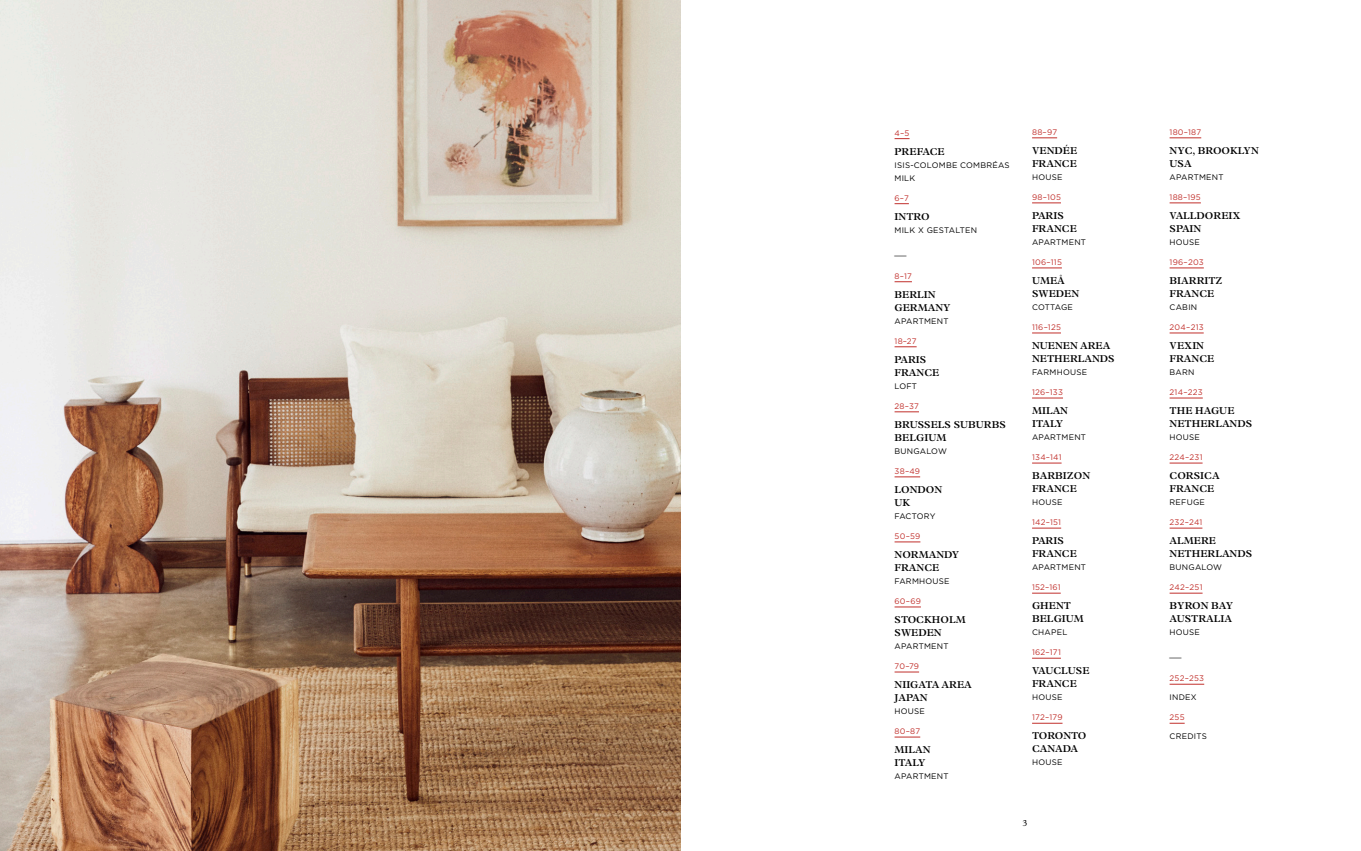
<style>
.page{position:relative;width:1361px;height:851px;background:#fff}
.page>*{position:absolute;margin:0;border:0;box-sizing:border-box;transform-origin:0 0}
.t1{font:12px "Plantin MT Pro";color:#000}
.t2{font:600 10px/13px "Plantin MT Pro";color:#000}
.t3{font:9px "Plantin MT Pro";color:#000}
.t4{font:8px/13px "Gotham";letter-spacing:.03em;color:#000}
.t5{font:8px "Gotham";letter-spacing:.03em;color:#c1302c}
.t6{font:8px "Gotham";letter-spacing:-.005em;color:#000}
.t7{font:8px "Gotham";color:#000}
</style>
<div class="page">
<img style="left:0;top:0;width:680px;height:850px">
<svg style="left:894px;top:138px;width:15px;height:1px"></svg>
<svg style="left:894px;top:203px;width:15px;height:1px"></svg>
<svg style="left:894px;top:281px;width:18px;height:1px"></svg>
<svg style="left:894px;top:346px;width:22px;height:1px"></svg>
<svg style="left:894px;top:411px;width:25px;height:1px"></svg>
<svg style="left:894px;top:476px;width:26px;height:1px"></svg>
<svg style="left:894px;top:541px;width:26px;height:1px"></svg>
<svg style="left:894px;top:606px;width:27px;height:1px"></svg>
<svg style="left:894px;top:671px;width:25px;height:1px"></svg>
<svg style="left:894px;top:736px;width:26px;height:1px"></svg>
<svg style="left:1032px;top:137px;width:25px;height:1px"></svg>
<svg style="left:1032px;top:202px;width:29px;height:1px"></svg>
<hr style="left:1032px;top:267px;width:30px;height:1px;background:#c1302c">
<svg style="left:1032px;top:332px;width:29px;height:1px"></svg>
<hr style="left:1032px;top:397px;width:31px;height:1px;background:#c1302c">
<svg style="left:1032px;top:462px;width:29px;height:1px"></svg>
<svg style="left:1032px;top:527px;width:29px;height:1px"></svg>
<svg style="left:1032px;top:592px;width:28px;height:1px"></svg>
<svg style="left:1032px;top:657px;width:29px;height:1px"></svg>
<hr style="left:1032px;top:722px;width:30px;height:1px;background:#c1302c">
<hr style="left:1169px;top:137px;width:32px;height:1px;background:#c1302c">
<hr style="left:1169px;top:202px;width:32px;height:1px;background:#c1302c">
<hr style="left:1169px;top:267px;width:35px;height:1px;background:#c1302c">
<hr style="left:1169px;top:332px;width:34px;height:1px;background:#c1302c">
<hr style="left:1169px;top:397px;width:33px;height:1px;background:#c1302c">
<hr style="left:1169px;top:462px;width:33px;height:1px;background:#c1302c">
<hr style="left:1169px;top:527px;width:33px;height:1px;background:#c1302c">
<hr style="left:1169px;top:592px;width:33px;height:1px;background:#c1302c">
<hr style="left:1169px;top:683px;width:35px;height:1px;background:#c1302c">
<svg style="left:1169px;top:722px;width:15px;height:1px"></svg>
<p class="t5" style="left:894px;top:128px;width:16px">4–5</p>
<p class="t2" style="left:894px;top:145px;width:52px">PREFACE</p>
<p class="t4" style="left:894px;top:158px;width:117px">ISIS-COLOMBE COMBRÉAS<br>MILK</p>
<p class="t5" style="left:894px;top:193px;width:16px">6–7</p>
<p class="t2" style="left:894px;top:210px;width:37px">INTRO</p>
<p class="t4" style="left:894px;top:223px;width:84px">MILK X GESTALTEN</p>
<p class="t1" style="left:894px;top:248px;width:13px">—</p>
<p class="t5" style="left:894px;top:271px;width:19px">8–17</p>
<p class="t2" style="left:894px;top:288px;width:58px">BERLIN<br>GERMANY</p>
<p class="t4" style="left:894px;top:314px;width:55px">APARTMENT</p>
<p class="t5" style="left:894px;top:336px;width:24px">18–27</p>
<p class="t2" style="left:894px;top:353px;width:46px">PARIS<br>FRANCE</p>
<p class="t4" style="left:894px;top:379px;width:24px">LOFT</p>
<p class="t5" style="left:894px;top:401px;width:26px">28–37</p>
<p class="t2" style="left:894px;top:418px;width:113px">BRUSSELS SUBURBS<br>BELGIUM</p>
<p class="t4" style="left:894px;top:444px;width:54px">BUNGALOW</p>
<p class="t5" style="left:894px;top:466px;width:27px">38–49</p>
<p class="t2" style="left:894px;top:483px;width:49px">LONDON<br>UK</p>
<p class="t6" style="left:894px;top:511px;width:42px">FACTORY</p>
<p class="t5" style="left:894px;top:531px;width:27px">50–59</p>
<p class="t2" style="left:894px;top:548px;width:66px">NORMANDY<br>FRANCE</p>
<p class="t4" style="left:894px;top:574px;width:57px">FARMHOUSE</p>
<p class="t5" style="left:894px;top:596px;width:28px">60–69</p>
<p class="t2" style="left:894px;top:613px;width:73px">STOCKHOLM<br>SWEDEN</p>
<p class="t4" style="left:894px;top:639px;width:55px">APARTMENT</p>
<p class="t5" style="left:894px;top:661px;width:26px">70–79</p>
<p class="t2" style="left:894px;top:678px;width:79px">NIIGATA AREA<br>JAPAN</p>
<p class="t4" style="left:894px;top:704px;width:32px">HOUSE</p>
<p class="t5" style="left:894px;top:726px;width:27px">80–87</p>
<p class="t2" style="left:894px;top:743px;width:38px">MILAN<br>ITALY</p>
<p class="t4" style="left:894px;top:769px;width:55px">APARTMENT</p>
<p class="t5" style="left:1032px;top:127px;width:27px">88–97</p>
<p class="t2" style="left:1032px;top:144px;width:47px">VENDÉE<br>FRANCE</p>
<p class="t4" style="left:1032px;top:170px;width:32px">HOUSE</p>
<p class="t5" style="left:1032px;top:192px;width:30px">98–105</p>
<p class="t2" style="left:1032px;top:209px;width:46px">PARIS<br>FRANCE</p>
<p class="t4" style="left:1032px;top:235px;width:55px">APARTMENT</p>
<p class="t5" style="left:1032px;top:257px;width:31px">106–115</p>
<p class="t2" style="left:1032px;top:274px;width:49px">UMEÅ<br>SWEDEN</p>
<p class="t7" style="left:1032px;top:302px;width:42px">COTTAGE</p>
<p class="t5" style="left:1032px;top:322px;width:30px">116–125</p>
<p class="t2" style="left:1032px;top:339px;width:84px">NUENEN AREA<br>NETHERLANDS</p>
<p class="t4" style="left:1032px;top:365px;width:57px">FARMHOUSE</p>
<p class="t5" style="left:1032px;top:387px;width:32px">126–133</p>
<p class="t2" style="left:1032px;top:404px;width:38px">MILAN<br>ITALY</p>
<p class="t4" style="left:1032px;top:430px;width:55px">APARTMENT</p>
<p class="t5" style="left:1032px;top:452px;width:31px">134–141</p>
<p class="t2" style="left:1032px;top:469px;width:60px">BARBIZON<br>FRANCE</p>
<p class="t4" style="left:1032px;top:495px;width:32px">HOUSE</p>
<p class="t5" style="left:1032px;top:517px;width:31px">142–151</p>
<p class="t2" style="left:1032px;top:534px;width:46px">PARIS<br>FRANCE</p>
<p class="t4" style="left:1032px;top:560px;width:55px">APARTMENT</p>
<p class="t5" style="left:1032px;top:582px;width:30px">152–161</p>
<p class="t2" style="left:1032px;top:599px;width:53px">GHENT<br>BELGIUM</p>
<p class="t4" style="left:1032px;top:625px;width:37px">CHAPEL</p>
<p class="t5" style="left:1032px;top:647px;width:30px">162–171</p>
<p class="t2" style="left:1032px;top:664px;width:59px">VAUCLUSE<br>FRANCE</p>
<p class="t4" style="left:1032px;top:690px;width:32px">HOUSE</p>
<p class="t5" style="left:1032px;top:712px;width:32px">172–179</p>
<p class="t2" style="left:1032px;top:729px;width:56px">TORONTO<br>CANADA</p>
<p class="t4" style="left:1032px;top:755px;width:32px">HOUSE</p>
<p class="t3" style="left:1022px;top:817px;width:6px">3</p>
<p class="t5" style="left:1169px;top:127px;width:33px">180–187</p>
<p class="t2" style="left:1169px;top:144px;width:91px">NYC, BROOKLYN<br>USA</p>
<p class="t4" style="left:1169px;top:170px;width:55px">APARTMENT</p>
<p class="t5" style="left:1169px;top:192px;width:33px">188–195</p>
<p class="t2" style="left:1169px;top:209px;width:72px">VALLDOREIX<br>SPAIN</p>
<p class="t4" style="left:1169px;top:235px;width:32px">HOUSE</p>
<p class="t5" style="left:1169px;top:257px;width:36px">196–203</p>
<p class="t2" style="left:1169px;top:274px;width:55px">BIARRITZ<br>FRANCE</p>
<p class="t4" style="left:1169px;top:300px;width:29px">CABIN</p>
<p class="t5" style="left:1169px;top:322px;width:36px">204–213</p>
<p class="t2" style="left:1169px;top:339px;width:46px">VEXIN<br>FRANCE</p>
<p class="t4" style="left:1169px;top:365px;width:26px">BARN</p>
<p class="t5" style="left:1169px;top:387px;width:35px">214–223</p>
<p class="t2" style="left:1169px;top:404px;width:84px">THE HAGUE<br>NETHERLANDS</p>
<p class="t4" style="left:1169px;top:430px;width:32px">HOUSE</p>
<p class="t5" style="left:1169px;top:452px;width:34px">224–231</p>
<p class="t2" style="left:1169px;top:469px;width:51px">CORSICA<br>FRANCE</p>
<p class="t4" style="left:1169px;top:495px;width:37px">REFUGE</p>
<p class="t5" style="left:1169px;top:517px;width:34px">232–241</p>
<p class="t2" style="left:1169px;top:534px;width:84px">ALMERE<br>NETHERLANDS</p>
<p class="t4" style="left:1169px;top:560px;width:54px">BUNGALOW</p>
<p class="t5" style="left:1169px;top:582px;width:34px">242–251</p>
<p class="t2" style="left:1169px;top:599px;width:65px">BYRON BAY<br>AUSTRALIA</p>
<p class="t4" style="left:1169px;top:625px;width:32px">HOUSE</p>
<p class="t1" style="left:1169px;top:650px;width:13px">—</p>
<p class="t5" style="left:1169px;top:673px;width:36px">252–253</p>
<p class="t4" style="left:1169px;top:690px;width:29px">INDEX</p>
<p class="t5" style="left:1169px;top:712px;width:17px">255</p>
<p class="t4" style="left:1169px;top:729px;width:39px">CREDITS</p>
</div>
